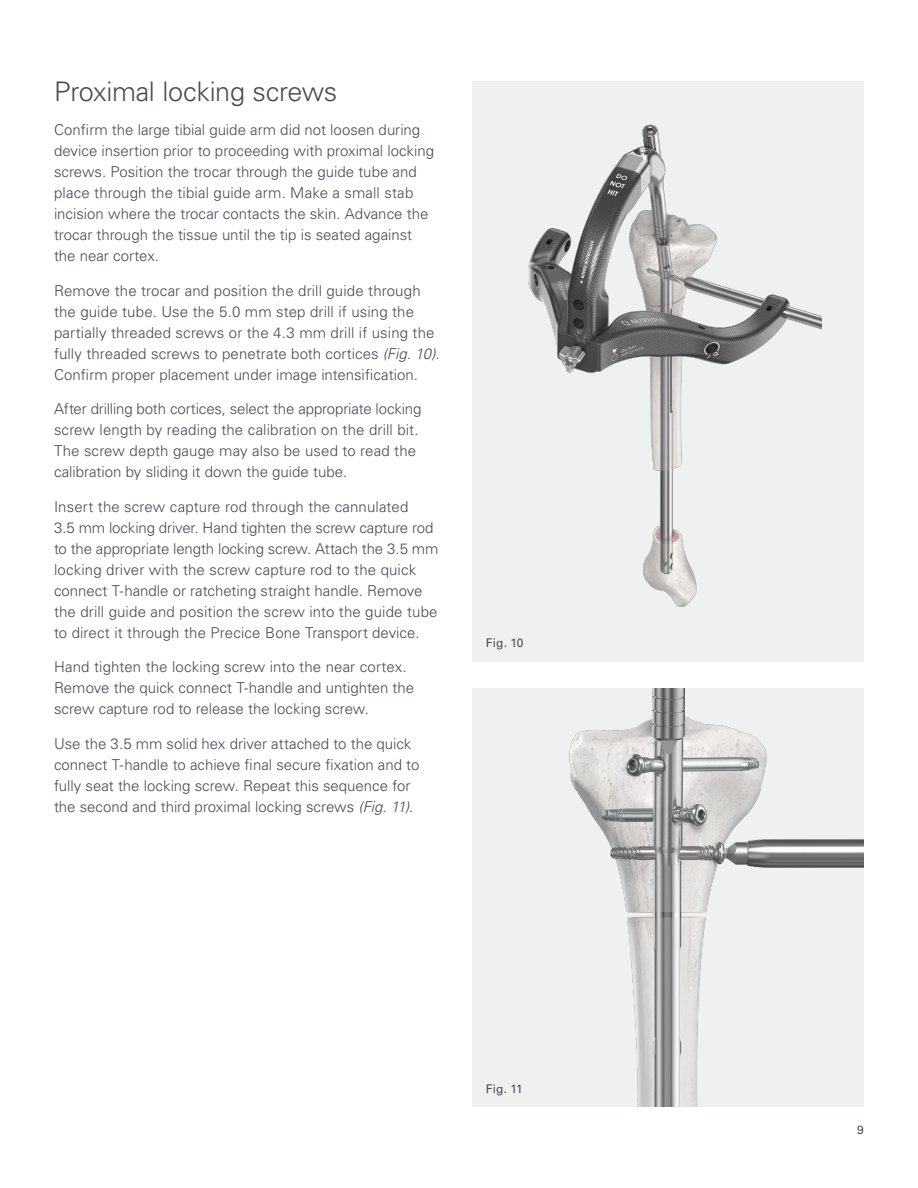
<style>
.page{position:relative;width:918px;height:1188px;background:#fff}
.page>*{position:absolute;margin:0;border:0;box-sizing:border-box;transform-origin:0 0}
.Subhead_Bold_15pt{font:300 27px "Univers LT Std";letter-spacing:-.01em;color:#464b54}
.Body_Copy_Light_10pt{font:300 15px/21px "Univers LT Std";color:#464b54}
.Body_Copy_Light_10pt-2{font:12px "Univers LT Std";letter-spacing:.01em;color:#464b54}
.s1{font-style:italic}
</style>
<div class="page">
<img style="left:472px;top:688px;width:392px;height:419px">
<div style="left:472px;top:81px;width:392px;height:580px;background:#eff1f0"></div>
<img style="left:528px;top:124px;width:294px;height:483px">
<p class="Subhead_Bold_15pt" style="left:54px;top:75px;width:285px">Proximal locking screws</p>
<p class="Body_Copy_Light_10pt" style="left:54px;top:119px;width:382px">Confirm the large tibial guide arm did not loosen during device insertion prior to proceeding with proximal locking screws. Position the trocar through the guide tube and place through the tibial guide arm. Make a small stab incision where the trocar contacts the skin. Advance the trocar through the tissue until the tip is seated against the near cortex.</p>
<p class="Body_Copy_Light_10pt" style="left:54px;top:280px;width:387px">Remove the trocar and position the drill guide through the guide tube. Use the 5.0 mm step drill if using the partially threaded screws or the 4.3 mm drill if using the fully threaded screws to penetrate both cortices <span class="s1">(Fig. 10)</span>.<br>Confirm proper placement under image intensification.</p>
<p class="Body_Copy_Light_10pt" style="left:54px;top:398px;width:369px">After drilling both cortices, select the appropriate locking screw length by reading the calibration on the drill bit.<br>The screw depth gauge may also be used to read the calibration by sliding it down the guide tube.</p>
<p class="Body_Copy_Light_10pt" style="left:54px;top:496px;width:386px">Insert the screw capture rod through the cannulated<br>3.5 mm locking driver. Hand tighten the screw capture rod to the appropriate length locking screw. Attach the 3.5 mm locking driver with the screw capture rod to the quick connect T-handle or ratcheting straight handle. Remove the drill guide and position the screw into the guide tube to direct it through the Precice Bone Transport device.</p>
<p class="Body_Copy_Light_10pt" style="left:54px;top:656px;width:362px">Hand tighten the locking screw into the near cortex.<br>Remove the quick connect T-handle and untighten the screw capture rod to release the locking screw.</p>
<p class="Body_Copy_Light_10pt" style="left:54px;top:733px;width:367px">Use the 3.5 mm solid hex driver attached to the quick connect T-handle to achieve final secure fixation and to fully seat the locking screw. Repeat this sequence for the second and third proximal locking screws <span class="s1">(Fig. 11)</span>.</p>
<p class="Body_Copy_Light_10pt-2" style="left:486px;top:636px;width:39px">Fig. 10</p>
<p class="Body_Copy_Light_10pt-2" style="left:486px;top:1082px;width:39px">Fig. 11</p>
<p class="Body_Copy_Light_10pt-2" style="left:857px;top:1123px;width:8px">9</p>
</div>
